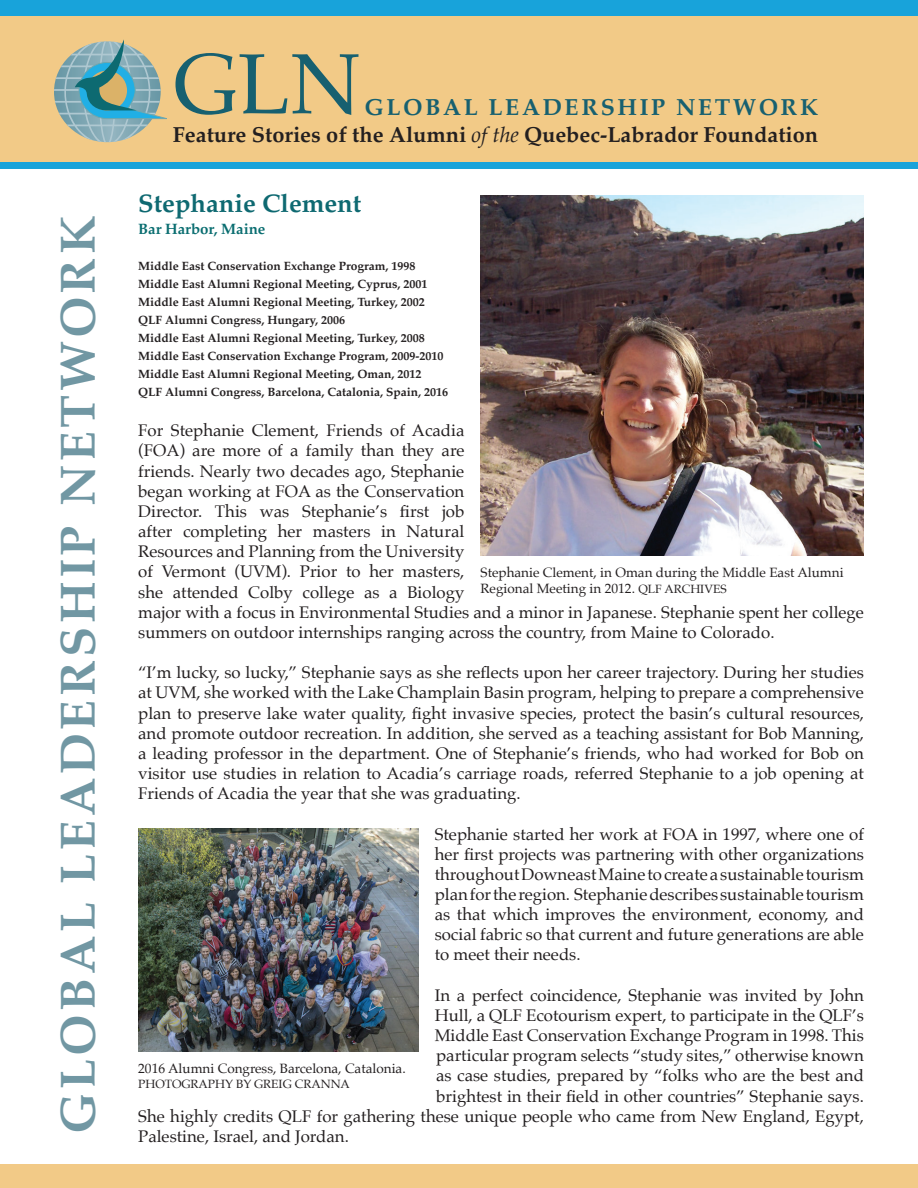
<style>
.page{position:relative;width:918px;height:1188px;background:#fff}
.page>*{position:absolute;margin:0;border:0;box-sizing:border-box;transform-origin:0 0}
.t1{font:85.5px "Palatino";color:#176070}
.t2{font:700 49.5px "Palatino";letter-spacing:.07em;color:#7197a3}
.t3{font:700 25.5px "Palatino";color:#0e6971}
.t4{font:700 23.25px "Palatino";letter-spacing:.11em;color:#176070}
.t5{font:700 21.75px "Palatino";color:#231f20}
.t6{font:16.8px/20.1px "Palatino";color:#231f20;text-align:justify}
.t7{font:700 15px "Palatino";color:#096d70}
.t8{font:13.5px/16.2px "Palatino";color:#231f20}
.t9{font:700 12px/18px "Palatino";color:#231f20}
.t10{font:12px "Palatino";color:#231f20}
.s1{font-weight:400;font-style:italic}
.s2{font-size:12px}
</style>
<div class="page">
<div style="left:0;top:15px;width:918px;height:147px;background:#f2ca87"></div>
<div style="left:0;top:162px;width:918px;height:7px;background:#18a3da"></div>
<div style="left:0;top:1164px;width:918px;height:24px;background:#f2ca87"></div>
<svg style="left:54px;top:39px;width:112px;height:103px"></svg>
<div style="left:0;top:0;width:918px;height:15px;background:#18a3da"></div>
<img style="left:481px;top:196px;width:383px;height:359px">
<img style="left:138px;top:829px;width:280px;height:222px">
<h2 class="t2" style="left:36px;top:1134px;width:920px;rotate:-90deg">GLOBAL LEADERSHIP NETWORK</h2>
<h1 class="t1" style="left:173px;top:13px;width:190px">GLN</h1>
<h3 class="t4" style="left:364px;top:87px;width:455px">GLOBAL LEADERSHIP NETWORK</h3>
<p class="t5" style="left:173px;top:116px;width:647px">Feature Stories of the Alumni <span class="s1">of the</span> Quebec-Labrador Foundation</p>
<h3 class="t3" style="left:138px;top:182px;width:225px">Stephanie Clement</h3>
<p class="t7" style="left:138px;top:216px;width:129px">Bar Harbor, Maine</p>
<p class="t9" style="left:138px;top:257px;width:311px">Middle East Conservation Exchange Program, 1998<br>Middle East Alumni Regional Meeting, Cyprus, 2001<br>Middle East Alumni Regional Meeting, Turkey, 2002<br>QLF Alumni Congress, Hungary, 2006<br>Middle East Alumni Regional Meeting, Turkey, 2008<br>Middle East Conservation Exchange Program, 2009-2010<br>Middle East Alumni Regional Meeting, Oman, 2012<br>QLF Alumni Congress, Barcelona, Catalonia, Spain, 2016</p>
<p class="t6" style="left:138px;top:420px;width:727px;text-align:left">For Stephanie Clement, Friends of Acadia<br>(FOA) are more of a family than they are<br>friends. Nearly two decades ago, Stephanie<br>began working at FOA as the Conservation<br>Director. This was Stephanie’s first job<br>after completing her masters in Natural<br>Resources and Planning from the University<br>of Vermont (UVM). Prior to her masters,<br>she attended Colby college as a Biology<br>major with a focus in Environmental Studies and a minor in Japanese. Stephanie spent her college summers on outdoor internships ranging across the country, from Maine to Colorado.</p>
<p class="t6" style="left:138px;top:662px;width:727px">“I’m lucky, so lucky,” Stephanie says as she reflects upon her career trajectory. During her studies at UVM, she worked with the Lake Champlain Basin program, helping to prepare a comprehensive plan to preserve lake water quality, fight invasive species, protect the basin’s cultural resources, and promote outdoor recreation. In addition, she served as a teaching assistant for Bob Manning, a leading professor in the department. One of Stephanie’s friends, who had worked for Bob on visitor use studies in relation to Acadia’s carriage roads, referred Stephanie to a job opening at Friends of Acadia the year that she was graduating.</p>
<p class="t6" style="left:435px;top:824px;width:431px">Stephanie started her work at FOA in 1997, where one of her first projects was partnering with other organizations throughout Downeast Maine to create a sustainable tourism plan for the region. Stephanie describes sustainable tourism as that which improves the environment, economy, and social fabric so that current and future generations are able to meet their needs.</p>
<p class="t6" style="left:435px;top:985px;width:431px">In a perfect coincidence, Stephanie was invited by John</p>
<p class="t6" style="left:435px;top:1005px;width:431px">Hull, a QLF Ecotourism expert, to participate in the QLF’s</p>
<p class="t6" style="left:435px;top:1025px;width:431px">Middle East Conservation Exchange Program in 1998. This</p>
<p class="t6" style="left:436px;top:1045px;width:429px">particular program selects “study sites,” otherwise known</p>
<p class="t6" style="left:436px;top:1066px;width:429px">as case studies, prepared by “folks who are the best and</p>
<p class="t6" style="left:436px;top:1086px;width:429px">brightest in their field in other countries” Stephanie says.</p>
<p class="t6" style="left:138px;top:1106px;width:727px">She highly credits QLF for gathering these unique people who came from New England, Egypt,</p>
<p class="t6" style="left:138px;top:1126px;width:212px">Palestine, Israel, and Jordan.</p>
<p class="t8" style="left:481px;top:564px;width:365px">Stephanie Clement, in Oman during the Middle East Alumni<br>Regional Meeting in 2012. <span class="s2">QLF ARCHIVES</span></p>
<p class="t8" style="left:138px;top:1060px;width:269px">2016 Alumni Congress, Barcelona, Catalonia.</p>
<p class="t10" style="left:138px;top:1073px;width:213px">PHOTOGRAPHY BY GREIG CRANNA</p>
</div>
